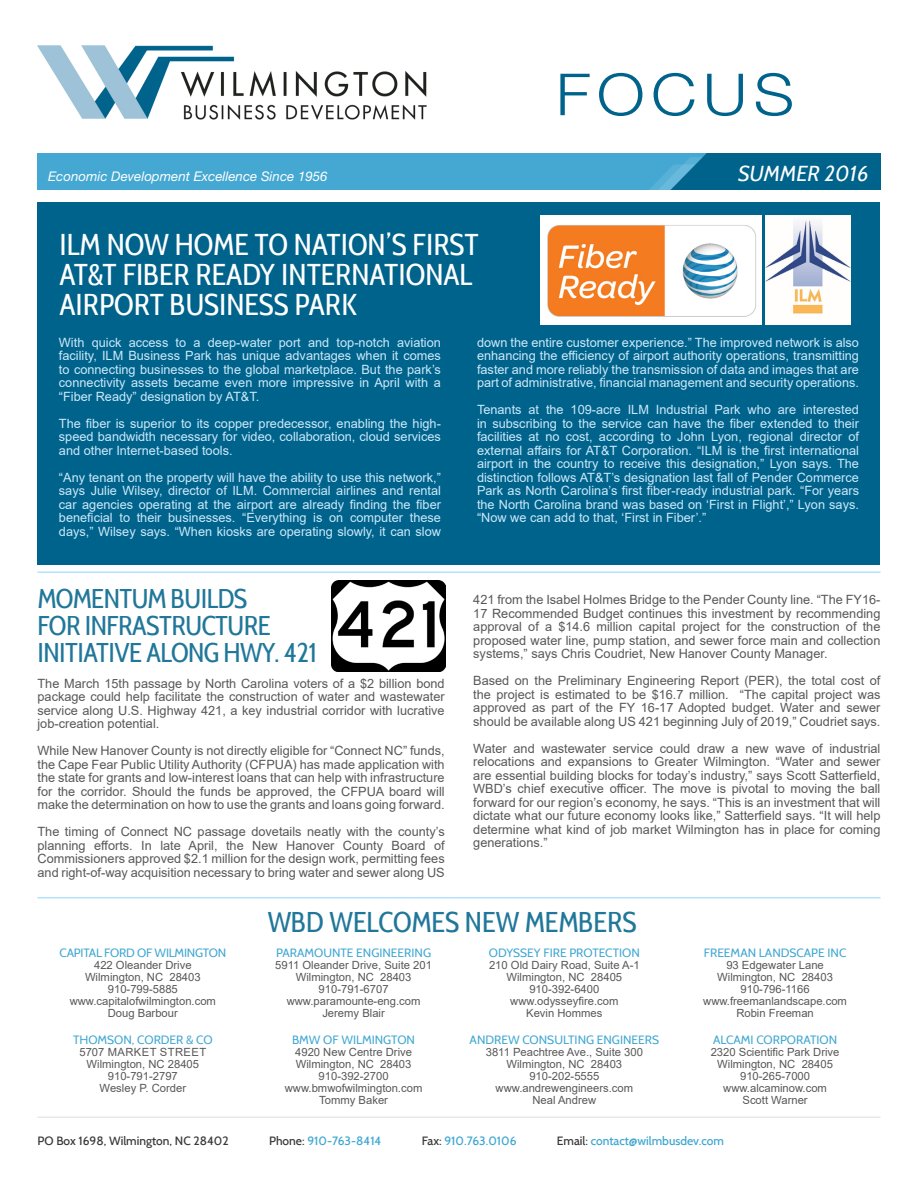
<style>
.page{position:relative;width:918px;height:1188px;background:#fff}
.page>*{position:absolute;margin:0;border:0;box-sizing:border-box;transform-origin:0 0}
.t1{font:300 58.05px "Helvetica Neue";letter-spacing:.1em;color:#00638c;scale:1.11 1}
.t2{font:30px/30px "Cabin Condensed";color:#fff}
.t3{font:28.5px "Cabin Condensed";color:#217799}
.t4{font:27px/27px "Cabin Condensed";letter-spacing:-.02em;color:#217799}
.t5{font:italic 21.6px "Cabin";color:#fff}
.t6{font:italic 13.35px "Helvetica Neue";color:#fff}
.t7{font:12.75px/13.5px "Arial";color:#585858;text-align:justify}
.t8{font:12.75px/13.5px "Arial";color:#cce9fa;text-align:justify}
.t9{font:12px "Cabin";color:#40a7d2}
.t10{font:500 12px "Cabin";color:#40a7d2}
.t11{font:500 12px "Cabin";color:#3a3a3a}
.t12{font:12px "Cabin";letter-spacing:-.02em;color:#40a7d2}
.t13{font:11.25px/12px "Arial";color:#585858;text-align:center}
.s1{color:#3a3a3a}
</style>
<div class="page">
<img style="left:38px;top:45px;width:389px;height:75px">
<img style="left:38px;top:153px;width:842px;height:37px">
<hr style="left:38px;top:1117px;width:842px;height:1px;background:#e1e1e1">
<hr style="left:38px;top:897px;width:842px;height:1px;background:#b3e3fe">
<hr style="left:38px;top:572px;width:842px;height:1px;background:#b3e3fe">
<div style="left:38px;top:202px;width:842px;height:362px;background:#00638c"></div>
<img style="left:766px;top:215px;width:85px;height:109px">
<img style="left:540px;top:215px;width:222px;height:109px">
<img style="left:331px;top:580px;width:115px;height:92px">
<h1 class="t1" style="left:556px;top:59px;width:216px">FOCUS</h1>
<p class="t6" style="left:48px;top:168px;width:281px">Economic Development Excellence Since 1956</p>
<h3 class="t5" style="left:738px;top:160px;width:132px">SUMMER 2016</h3>
<p class="t2" style="left:59px;top:229px;width:421px">ILM NOW HOME TO NATION’S FIRST<br>AT&amp;T FIBER READY INTERNATIONAL<br>AIRPORT BUSINESS PARK</p>
<p class="t8" style="left:59px;top:335px;width:384px">With quick access to a deep-water port and top-notch aviation facility, ILM Business Park has unique advantages when it comes to connecting businesses to the global marketplace. But the park’s connectivity assets became even more impressive in April with a “Fiber Ready” designation by AT&amp;T.</p>
<p class="t8" style="left:59px;top:416px;width:384px">The fiber is superior to its copper predecessor, enabling the high&shy;speed bandwidth necessary for video, collaboration, cloud services and other Internet-based tools.</p>
<p class="t8" style="left:59px;top:470px;width:384px">“Any tenant on the property will have the ability to use this network,” says Julie Wilsey, director of ILM. Commercial airlines and rental car agencies operating at the airport are already finding the fiber beneficial to their businesses. “Everything is on computer these days,” Wilsey says. “When kiosks are operating slowly, it can slow</p>
<p class="t4" style="left:38px;top:585px;width:281px">MOMENTUM BUILDS<br>FOR INFRASTRUCTURE<br>INITIATIVE ALONG HWY. 421</p>
<p class="t7" style="left:38px;top:677px;width:409px">The March 15th passage by North Carolina voters of a $2 billion bond package could help facilitate the construction of water and wastewater service along U.S. Highway 421, a key industrial corridor with lucrative job-creation potential.</p>
<p class="t7" style="left:38px;top:744px;width:409px">While New Hanover County is not directly eligible for “Connect NC” funds, the Cape Fear Public Utility Authority (CFPUA) has made application with the state for grants and low-interest loans that can help with infrastructure for the corridor. Should the funds be approved, the CFPUA board will make the determination on how to use the grants and loans going forward.</p>
<p class="t7" style="left:38px;top:825px;width:409px">The timing of Connect NC passage dovetails neatly with the county’s planning efforts. In late April, the New Hanover County Board of Commissioners approved $2.1 million for the design work, permitting fees and right-of-way acquisition necessary to bring water and sewer along US</p>
<p class="t8" style="left:477px;top:335px;width:384px">down the entire customer experience.” The improved network is also enhancing the efficiency of airport authority operations, transmitting faster and more reliably the transmission of data and images that are part of administrative, financial management and security operations.</p>
<p class="t8" style="left:477px;top:403px;width:384px">Tenants at the 109-acre ILM Industrial Park who are interested in subscribing to the service can have the fiber extended to their facilities at no cost, according to John Lyon, regional director of external affairs for AT&amp;T Corporation. “ILM is the first international airport in the country to receive this designation,” Lyon says. The distinction follows AT&amp;T’s designation last fall of Pender Commerce Park as North Carolina’s first fiber-ready industrial park. “For years the North Carolina brand was based on ‘First in Flight’,” Lyon says. “Now we can add to that, ‘First in Fiber’.”</p>
<p class="t7" style="left:473px;top:593px;width:409px">421 from the Isabel Holmes Bridge to the Pender County line. “The FY16- 17 Recommended Budget continues this investment by recommending approval of a $14.6 million capital project for the construction of the proposed water line, pump station, and sewer force main and collection systems,” says Chris Coudriet, New Hanover County Manager.</p>
<p class="t7" style="left:473px;top:674px;width:409px">Based on the Preliminary Engineering Report (PER), the total cost of the project is estimated to be $16.7 million. “The capital project was approved as part of the FY 16-17 Adopted budget. Water and sewer should be available along US 421 beginning July of 2019,” Coudriet says.</p>
<p class="t7" style="left:473px;top:742px;width:409px">Water and wastewater service could draw a new wave of industrial relocations and expansions to Greater Wilmington. “Water and sewer are essential building blocks for today’s industry,” says Scott Satterfield, WBD’s chief executive officer. The move is pivotal to moving the ball forward for our region’s economy, he says. “This is an investment that will dictate what our future economy looks like,” Satterfield says. “It will help determine what kind of job market Wilmington has in place for coming generations.”</p>
<p class="t12" style="left:60px;top:945px;width:168px">CAPITAL FORD OF WILMINGTON</p>
<p class="t13" style="left:85px;top:959px;width:117px">422 Oleander Drive<br>Wilmington, NC 28403</p>
<p class="t13" style="left:108px;top:983px;width:72px">910-799-5885</p>
<p class="t13" style="left:70px;top:995px;width:148px">www.capitalofwilmington.com<br>Doug Barbour</p>
<p class="t9" style="left:73px;top:1032px;width:141px">THOMSON, CORDER &amp; CO</p>
<p class="t13" style="left:79px;top:1046px;width:128px">5707 MARKET STREET<br>Wilmington, NC 28405</p>
<p class="t13" style="left:108px;top:1070px;width:72px">910-791-2797</p>
<p class="t13" style="left:100px;top:1082px;width:88px">Wesley P. Corder</p>
<p class="t3" style="left:268px;top:904px;width:371px">WBD WELCOMES NEW MEMBERS</p>
<p class="t9" style="left:276px;top:945px;width:156px">PARAMOUNTE ENGINEERING</p>
<p class="t13" style="left:275px;top:959px;width:158px">5911 Oleander Drive, Suite 201<br>Wilmington, NC 28403<br>910-791-6707</p>
<p class="t13" style="left:287px;top:995px;width:135px">www.paramounte-eng.com<br>Jeremy Blair</p>
<p class="t9" style="left:292px;top:1032px;width:124px">BMW OF WILMINGTON</p>
<p class="t13" style="left:295px;top:1046px;width:118px">4920 New Centre Drive<br>Wilmington, NC 28403<br>910-392-2700</p>
<p class="t13" style="left:285px;top:1082px;width:139px">www.bmwofwilmington.com</p>
<p class="t13" style="left:319px;top:1094px;width:70px">Tommy Baker</p>
<p class="t9" style="left:489px;top:945px;width:152px">ODYSSEY FIRE PROTECTION</p>
<p class="t13" style="left:489px;top:959px;width:152px">210 Old Dairy Road, Suite A-1<br>Wilmington, NC 28405<br>910-392-6400 www.odysseyfire.com<br>Kevin Hommes</p>
<p class="t9" style="left:470px;top:1032px;width:191px">ANDREW CONSULTING ENGINEERS</p>
<p class="t13" style="left:486px;top:1046px;width:159px">3811 Peachtree Ave., Suite 300<br>Wilmington, NC 28403<br>910-202-5555 www.andrewengineers.com<br>Neal Andrew</p>
<p class="t9" style="left:704px;top:945px;width:144px">FREEMAN LANDSCAPE INC</p>
<p class="t13" style="left:703px;top:959px;width:145px">93 Edgewater Lane<br>Wilmington, NC 28403<br>910-796-1166 www.freemanlandscape.com<br>Robin Freeman</p>
<p class="t9" style="left:713px;top:1032px;width:126px">ALCAMI CORPORATION</p>
<p class="t13" style="left:711px;top:1046px;width:130px">2320 Scientific Park Drive<br>Wilmington, NC 28405<br>910-265-7000 www.alcaminow.com<br>Scott Warner</p>
<p class="t11" style="left:38px;top:1134px;width:193px">PO Box 1698, Wilmington, NC 28402</p>
<p class="t10" style="left:269px;top:1134px;width:114px"><span class="s1">Phone:</span> 910-763-8414</p>
<p class="t10" style="left:422px;top:1134px;width:96px"><span class="s1">Fax:</span> 910.763.0106</p>
<p class="t10" style="left:557px;top:1134px;width:168px"><span class="s1">Email:</span> contact@wilmbusdev.com</p>
</div>
